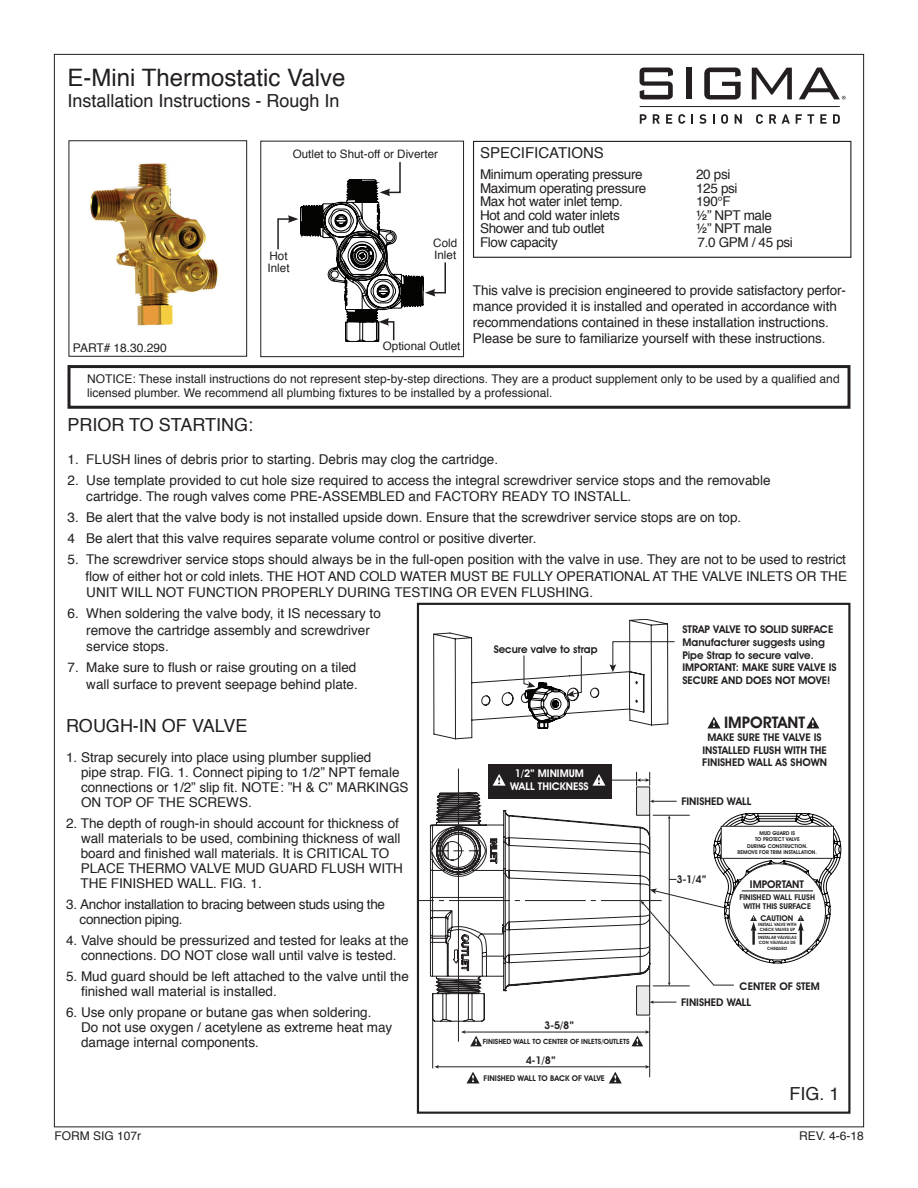
<style>
.page{position:relative;width:918px;height:1188px;background:#fff}
.page>*{position:absolute;margin:0;border:0;box-sizing:border-box;transform-origin:0 0}
.t1{font:24px "Helvetica";color:#231f20}
.t2{font:18px "Helvetica";color:#231f20}
.t3{font:600 16.05px "Avant Garde IT Cby BT";color:#231f20}
.t4{font:15px "Helvetica";color:#231f20}
.t5{font:13.5px/15px "Helvetica";color:#231f20}
.t6{font:13.5px/15px "Helvetica";letter-spacing:-.025em;color:#231f20}
.t7{font:12px/14.4px "Helvetica";color:#231f20}
.t8{font:11.7px/11.7px "Helvetica";color:#231f20}
.t9{font:600 10.65px/12.9px "Avant Garde IT Cby BT";color:#231f20;text-align:center}
.t10{font:600 10.65px/12.9px "Avant Garde IT Cby BT";color:#fff;text-align:center}
.t11{font:600 7.95px/9.6px "Avant Garde IT Cby BT";color:#231f20;text-align:center}
.t12{font:600 7.2px "Avant Garde IT Cby BT";color:#231f20}
.t13{font:600 5.4px/6.4px "Avant Garde IT Cby BT";color:#231f20;text-align:center}
.t14{font:600 4.5px/5.4px "Avant Garde IT Cby BT";color:#231f20;text-align:center}
</style>
<div class="page">
<img style="left:90px;top:149px;width:158px;height:201px">
<div style="left:68px;top:140px;width:179px;height:217px;border:1px solid #231f20"></div>
<div style="left:260px;top:141px;width:204px;height:216px;border:1px solid #231f20"></div>
<div style="left:473px;top:141px;width:378px;height:117px;border:1px solid #231f20"></div>
<div style="left:68px;top:365px;width:782px;height:44px;border:3px solid #231f20"></div>
<svg style="left:277px;top:162px;width:169px;height:180px"></svg>
<svg style="left:640px;top:68px;width:33px;height:31px"></svg>
<div style="left:686px;top:68px;width:5px;height:31px;background:#231f20"></div>
<svg style="left:704px;top:68px;width:37px;height:31px"></svg>
<svg style="left:752px;top:68px;width:40px;height:31px"></svg>
<svg style="left:799px;top:68px;width:47px;height:31px"></svg>
<hr style="left:640px;top:106px;width:200px;height:1px;background:#231f20">
<svg style="left:640px;top:114px;width:7px;height:10px"></svg>
<svg style="left:653px;top:114px;width:7px;height:10px"></svg>
<svg style="left:666px;top:114px;width:6px;height:10px"></svg>
<svg style="left:678px;top:114px;width:7px;height:10px"></svg>
<svg style="left:699px;top:114px;width:7px;height:10px"></svg>
<svg style="left:713px;top:114px;width:2px;height:10px"></svg>
<svg style="left:721px;top:114px;width:7px;height:10px"></svg>
<svg style="left:735px;top:114px;width:7px;height:10px"></svg>
<svg style="left:756px;top:114px;width:7px;height:10px"></svg>
<svg style="left:769px;top:114px;width:7px;height:10px"></svg>
<svg style="left:782px;top:114px;width:8px;height:10px"></svg>
<svg style="left:796px;top:114px;width:18px;height:10px"></svg>
<svg style="left:820px;top:114px;width:7px;height:10px"></svg>
<svg style="left:833px;top:114px;width:7px;height:10px"></svg>
<div style="left:417px;top:603px;width:433px;height:511px;border:2px solid #231f20"></div>
<svg style="left:707px;top:717px;width:13px;height:11px"></svg>
<svg style="left:806px;top:717px;width:13px;height:11px"></svg>
<svg style="left:609px;top:1072px;width:13px;height:11px"></svg>
<svg style="left:467px;top:1072px;width:13px;height:11px"></svg>
<hr style="left:649px;top:1017px;width:1px;height:60px;background:#231f20">
<hr style="left:458px;top:769px;width:1px;height:272px;background:#231f20">
<hr style="left:464px;top:1032px;width:183px;height:1px;background:#231f20">
<svg style="left:461px;top:1030px;width:21px;height:16px"></svg>
<svg style="left:631px;top:1030px;width:19px;height:16px"></svg>
<div style="left:488px;top:764px;width:124px;height:34px;background:#231f20"></div>
<svg style="left:493px;top:774px;width:13px;height:12px"></svg>
<svg style="left:592px;top:774px;width:13px;height:12px"></svg>
<hr style="left:438px;top:1067px;width:209px;height:1px;background:#231f20">
<svg style="left:645px;top:1065px;width:5px;height:4px"></svg>
<svg style="left:650px;top:1001px;width:26px;height:3px"></svg>
<svg style="left:650px;top:800px;width:26px;height:3px"></svg>
<svg style="left:432px;top:787px;width:218px;height:235px"></svg>
<svg style="left:432px;top:1019px;width:7px;height:50px"></svg>
<hr style="left:653px;top:986px;width:37px;height:1px;background:#231f20">
<svg style="left:417px;top:813px;width:424px;height:173px"></svg>
<svg style="left:612px;top:772px;width:38px;height:14px"></svg>
<svg style="left:433px;top:619px;width:242px;height:120px"></svg>
<h1 class="t1" style="left:68px;top:59px;width:279px">E-Mini Thermostatic Valve</h1>
<h2 class="t2" style="left:68px;top:87px;width:274px">Installation Instructions - Rough In</h2>
<p class="t7" style="left:73px;top:340px;width:95px">PART# 18.30.290</p>
<p class="t8" style="left:293px;top:149px;width:147px">Outlet to Shut-off or Diverter</p>
<p class="t8" style="left:268px;top:251px;width:23px">Hot<br>Inlet</p>
<p class="t8" style="left:433px;top:238px;width:25px">Cold<br>Inlet</p>
<p class="t8" style="left:383px;top:340px;width:79px">Optional Outlet</p>
<p class="t4" style="left:480px;top:141px;width:125px">SPECIFICATIONS</p>
<p class="t6" style="left:480px;top:167px;width:164px">Minimum operating pressure</p>
<p class="t5" style="left:696px;top:167px;width:36px">20 psi</p>
<p class="t6" style="left:480px;top:181px;width:168px">Maximum operating pressure</p>
<p class="t5" style="left:696px;top:181px;width:43px">125 psi</p>
<p class="t6" style="left:480px;top:194px;width:144px">Max hot water inlet temp.</p>
<p class="t5" style="left:696px;top:194px;width:36px">190°F</p>
<p class="t6" style="left:480px;top:208px;width:141px">Hot and cold water inlets</p>
<p class="t5" style="left:696px;top:208px;width:77px">½” NPT male</p>
<p class="t6" style="left:480px;top:221px;width:126px">Shower and tub outlet</p>
<p class="t5" style="left:696px;top:221px;width:77px">½” NPT male</p>
<p class="t6" style="left:480px;top:235px;width:79px">Flow capacity</p>
<p class="t5" style="left:698px;top:235px;width:97px">7.0 GPM / 45 psi</p>
<p class="t5" style="left:473px;top:282px;width:375px;line-height:16.2px">This valve is precision engineered to provide satisfactory perfor&shy;mance provided it is installed and operated in accordance with recommendations contained in these installation instructions.<br>Please be sure to familiarize yourself with these instructions.</p>
<p class="t7" style="left:87px;top:372px;width:754px">NOTICE: These install instructions do not represent step-by-step directions. They are a product supplement only to be used by a qualified and licensed plumber. We recommend all plumbing fixtures to be installed by a professional.</p>
<h2 class="t2" style="left:68px;top:410px;width:187px">PRIOR TO STARTING:</h2>
<p class="t5" style="left:68px;top:452px;width:432px">1. FLUSH lines of debris prior to starting. Debris may clog the cartridge.</p>
<p class="t5" style="left:86px;top:472px;width:686px;line-height:16.5px;text-indent:-19px">2. Use template provided to cut hole size required to access the integral screwdriver service stops and the removable cartridge. The rough valves come PRE-ASSEMBLED and FACTORY READY TO INSTALL.</p>
<p class="t5" style="left:68px;top:507px;width:675px;line-height:21px">3. Be alert that the valve body is not installed upside down. Ensure that the screwdriver service stops are on top.<br>4 Be alert that this valve requires separate volume control or positive diverter.</p>
<p class="t5" style="left:86px;top:551px;width:763px;line-height:16.5px;text-align:justify;text-indent:-18px">5. The screwdriver service stops should always be in the full-open position with the valve in use. They are not to be used to restrict flow of either hot or cold inlets. THE HOT AND COLD WATER MUST BE FULLY OPERATIONAL AT THE VALVE INLETS OR THE UNIT WILL NOT FUNCTION PROPERLY DURING TESTING OR EVEN FLUSHING.</p>
<p class="t5" style="left:86px;top:605px;width:296px;line-height:16.5px;text-indent:-19px">6. When soldering the valve body, it IS necessary to remove the cartridge assembly and screwdriver service stops.</p>
<p class="t5" style="left:68px;top:659px;width:292px;line-height:16.5px;text-align:right">7. Make sure to flush or raise grouting on a tiled wall surface to prevent seepage behind plate.</p>
<h2 class="t2" style="left:66px;top:712px;width:183px">ROUGH-IN OF VALVE</h2>
<p class="t5" style="left:81px;top:750px;width:329px;text-indent:-15px">1. Strap securely into place using plumber supplied<br>pipe strap. FIG. 1. Connect piping to 1/2” NPT female connections or 1/2” slip fit. NOTE: ”H &amp; C” MARKINGS ON TOP OF THE SCREWS.</p>
<p class="t5" style="left:81px;top:816px;width:324px;text-indent:-15px">2. The depth of rough-in should account for thickness of wall materials to be used, combining thickness of wall board and finished wall materials. It is CRITICAL TO PLACE THERMO VALVE MUD GUARD FLUSH WITH THE FINISHED WALL. FIG. 1.</p>
<p class="t6" style="left:80px;top:897px;width:307px;text-indent:-14px">3. Anchor installation to bracing between studs using the connection piping.</p>
<p class="t5" style="left:66px;top:933px;width:344px;text-align:center">4. Valve should be pressurized and tested for leaks at the connections. DO NOT close wall until valve is tested.</p>
<p class="t5" style="left:81px;top:969px;width:329px;text-indent:-15px">5. Mud guard should be left attached to the valve until the finished wall material is installed.</p>
<p class="t5" style="left:81px;top:1005px;width:313px;text-indent:-15px">6. Use only propane or butane gas when soldering.<br>Do not use oxygen / acetylene as extreme heat may damage internal components.</p>
<p class="t9" style="left:682px;top:623px;width:156px;text-align:left">STRAP VALVE TO SOLID SURFACE<br>Manufacturer suggests using<br>Pipe Strap to secure valve.<br>IMPORTANT: MAKE SURE VALVE IS<br>SECURE AND DOES NOT MOVE!</p>
<p class="t9" style="left:494px;top:643px;width:106px">Secure valve to strap</p>
<p class="t3" style="left:724px;top:713px;width:83px">IMPORTANT</p>
<p class="t9" style="left:702px;top:730px;width:126px">MAKE SURE THE VALVE IS<br>INSTALLED FLUSH WITH THE<br>FINISHED WALL AS SHOWN</p>
<p class="t10" style="left:510px;top:767px;width:80px">1/2” MINIMUM<br>WALL THICKNESS</p>
<p class="t9" style="left:681px;top:795px;width:72px">FINISHED WALL</p>
<p class="t13" style="left:738px;top:829px;width:81px">MUD GUARD IS<br>TO PROTECT VALVE<br>DURING CONSTRUCTION.<br>REMOVE FOR TRIM INSTALLATION.</p>
<p class="t9" style="left:750px;top:877px;width:56px">IMPORTANT</p>
<p class="t11" style="left:739px;top:892px;width:77px">FINISHED WALL FLUSH<br>WITH THIS SURFACE</p>
<p class="t11" style="left:761px;top:913px;width:34px">CAUTION</p>
<p class="t14" style="left:758px;top:922px;width:40px">INSTALL VALVE WITH<br>CHECK VALVES UP</p>
<p class="t14" style="left:758px;top:935px;width:40px">INSTALAR VÁLVULAS<br>CON VÁLVULAS DE<br>CHEQUEO</p>
<p class="t9" style="left:676px;top:873px;width:31px">3-1/4”</p>
<p class="t9" style="left:740px;top:980px;width:82px">CENTER OF STEM</p>
<p class="t9" style="left:681px;top:995px;width:72px">FINISHED WALL</p>
<p class="t9" style="left:544px;top:1019px;width:31px">3-5/8”</p>
<p class="t12" style="left:483px;top:1037px;width:148px">FINISHED WALL TO CENTER OF INLETS/OUTLETS</p>
<p class="t11" style="left:484px;top:1073px;width:123px">FINISHED WALL TO BACK OF VALVE</p>
<p class="t9" style="left:526px;top:1054px;width:31px">4-1/8”</p>
<h2 class="t2" style="left:789px;top:1080px;width:52px">FIG. 1</h2>
<p class="t7" style="left:54px;top:1129px;width:88px">FORM SIG 107r</p>
<p class="t7" style="left:799px;top:1129px;width:66px">REV. 4-6-18</p>
</div>
